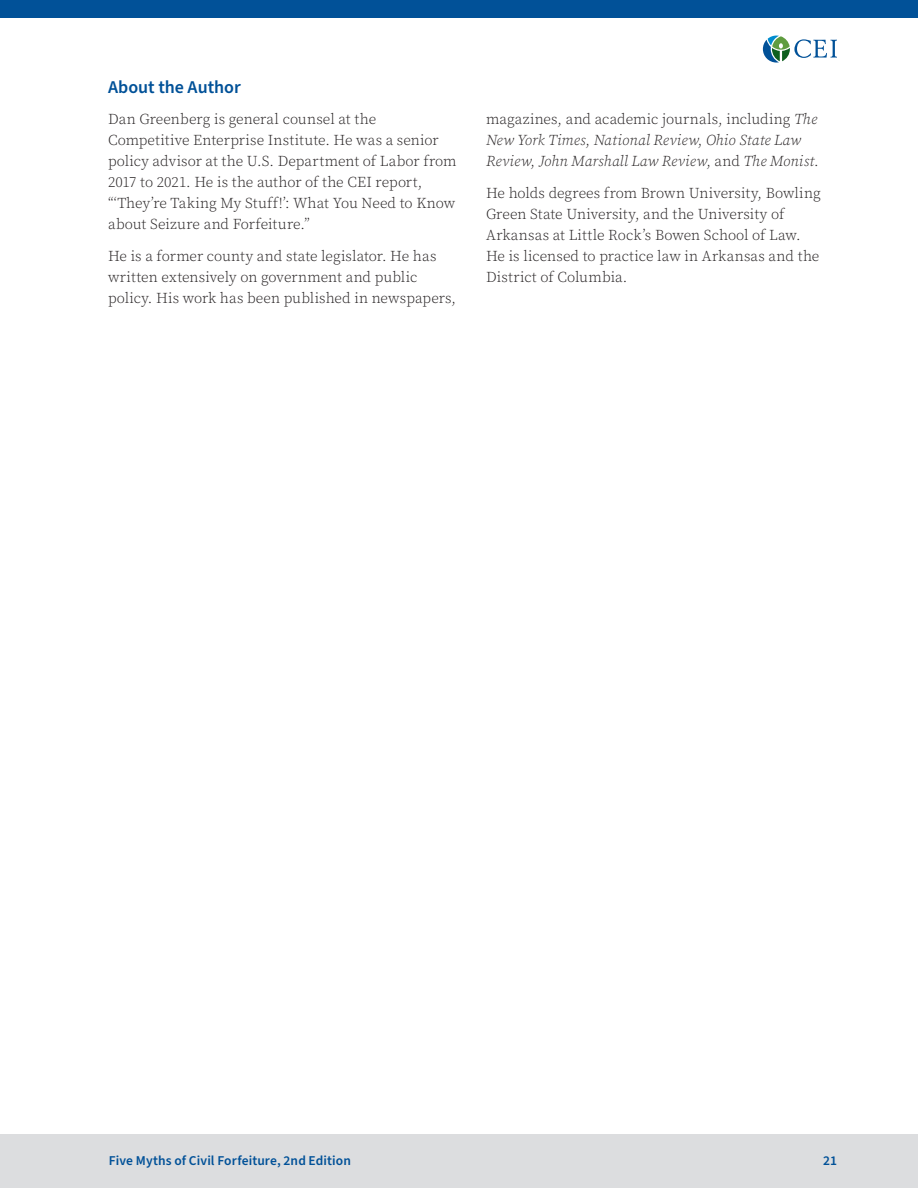
<style>
.page{position:relative;width:918px;height:1188px;background:#fff}
.page>*{position:absolute;margin:0;border:0;box-sizing:border-box;transform-origin:0 0}
.t1{font:600 18px "Source Sans Pro";color:#015198}
.t2{font:300 15px/21px "Source Serif Pro";color:#231f20}
.t3{font:italic 300 15px/21px "Source Serif Pro";letter-spacing:.01em;color:#231f20}
.t4{font:600 13.5px "Source Sans Pro";letter-spacing:.01em;color:#015198}
.s1{font-style:normal}
</style>
<div class="page">
<div style="left:0;top:0;width:918px;height:18px;background:#015198"></div>
<svg style="left:763px;top:36px;width:74px;height:27px"></svg>
<div style="left:0;top:1134px;width:918px;height:54px;background:#dcdddf"></div>
<h1 class="t1" style="left:108px;top:75px;width:134px">About the Author</h1>
<p class="t2" style="left:108px;top:109px;width:350px">Dan Greenberg is general counsel at the Competitive Enterprise Institute. He was a senior policy advisor at the U.S. Department of Labor from 2017 to 2021. He is the author of the CEI report, “‘They’re Taking My Stuff!’: What You Need to Know about Seizure and Forfeiture.”</p>
<p class="t2" style="left:108px;top:245px;width:350px">He is a former county and state legislator. He has written extensively on government and public policy. His work has been published in newspapers,</p>
<p class="t3" style="left:486px;top:109px;width:334px"><span class="s1">magazines, and academic journals, including</span> The<br>New York Times<span class="s1">,</span> National Review<span class="s1">,</span> Ohio State Law<br>Review<span class="s1">,</span> John Marshall Law Review<span class="s1">, and</span> The Monist<span class="s1">.</span></p>
<p class="t2" style="left:486px;top:182px;width:336px">He holds degrees from Brown University, Bowling Green State University, and the University of Arkansas at Little Rock’s Bowen School of Law.<br>He is licensed to practice law in Arkansas and the District of Columbia.</p>
<p class="t4" style="left:109px;top:1152px;width:244px">Five Myths of Civil Forfeiture, 2nd Edition</p>
<p class="t4" style="left:823px;top:1152px;width:15px">21</p>
</div>
